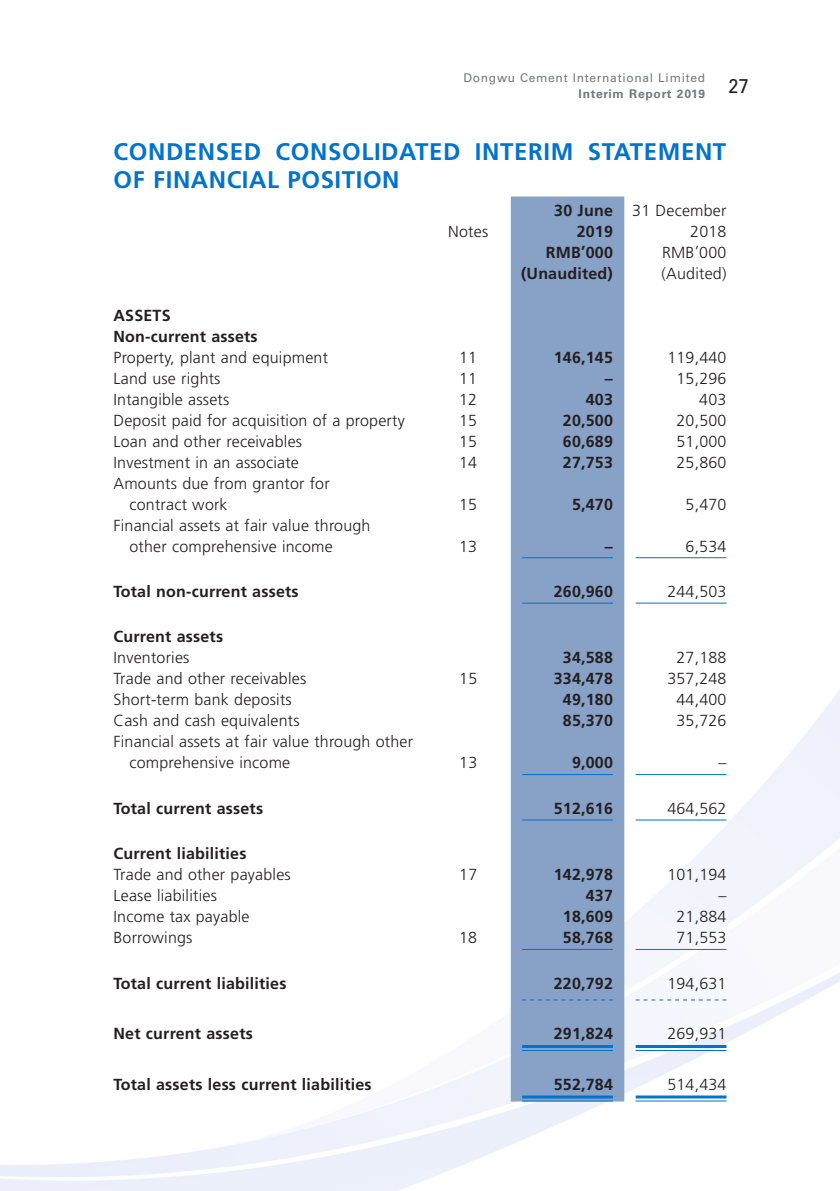
<style>
.page{position:relative;width:840px;height:1191px;background:#fff}
.page>*{position:absolute;margin:0;border:0;box-sizing:border-box;transform-origin:0 0}
.t1{font:700 24px/28px "Frutiger LT Std";letter-spacing:.025em;color:#0073ce}
.t2{font:300 16px/21px "Frutiger LT Std";letter-spacing:.015em;color:#231f20}
.t3{font:700 16px/21px "Frutiger LT Std";letter-spacing:.015em;color:#231f20;text-align:right}
.t4{font:12px/16px "Univers LT Std";letter-spacing:.06em;color:#76787b}
.s1{font-weight:700}
</style>
<div class="page">
<img style="left:0;top:196px;width:839px;height:995px">
<div style="left:510px;top:196px;width:114px;height:905px;background:#88a1c7"></div>
<hr style="left:522px;top:557px;width:90px;height:1px;background:#0073ce">
<hr style="left:635px;top:557px;width:91px;height:1px;background:#0073ce">
<hr style="left:522px;top:602px;width:90px;height:1px;background:#0073ce">
<hr style="left:635px;top:602px;width:91px;height:1px;background:#0073ce">
<hr style="left:522px;top:774px;width:90px;height:1px;background:#0073ce">
<hr style="left:635px;top:774px;width:91px;height:1px;background:#0073ce">
<hr style="left:522px;top:819px;width:90px;height:1px;background:#0073ce">
<hr style="left:635px;top:819px;width:91px;height:1px;background:#0073ce">
<hr style="left:522px;top:949px;width:90px;height:1px;background:#0073ce">
<hr style="left:635px;top:949px;width:91px;height:1px;background:#0073ce">
<svg style="left:522px;top:999px;width:90px;height:1px"></svg>
<svg style="left:635px;top:999px;width:91px;height:1px"></svg>
<hr style="left:522px;top:1045px;width:90px;height:3px;background:#0073ce">
<hr style="left:522px;top:1050px;width:90px;height:1px;background:#0073ce">
<hr style="left:635px;top:1045px;width:91px;height:3px;background:#0073ce">
<hr style="left:635px;top:1050px;width:91px;height:1px;background:#0073ce">
<hr style="left:522px;top:1095px;width:90px;height:3px;background:#0073ce">
<hr style="left:522px;top:1100px;width:90px;height:1px;background:#0073ce">
<hr style="left:635px;top:1095px;width:91px;height:3px;background:#0073ce">
<hr style="left:635px;top:1100px;width:91px;height:1px;background:#0073ce">
<p class="t4" style="left:578px;top:70px;width:171px;text-indent:-115px">Dongwu Cement International Limited<br><span class="s1">Interim Report 2019</span> <sup>27</sup></p>
<h1 class="t1" style="left:113px;top:138px;width:614px">CONDENSED CONSOLIDATED INTERIM STATEMENT<br>OF FINANCIAL POSITION</h1>
<p class="t2" style="left:448px;top:221px;width:41px">Notes</p>
<p class="t3" style="left:554px;top:199px;width:60px">30 June<br>2019</p>
<p class="t2" style="left:632px;top:200px;width:96px;text-align:right">31 December<br>2018</p>
<p class="t3" style="left:545px;top:241px;width:69px">RMB’000</p>
<p class="t2" style="left:661px;top:242px;width:66px">RMB’000</p>
<p class="t3" style="left:520px;top:262px;width:93px">(Unaudited)</p>
<p class="t2" style="left:661px;top:263px;width:66px">(Audited)</p>
<p class="t3" style="left:113px;top:304px;width:146px;text-align:left">ASSETS<br>Non-current assets</p>
<p class="t2" style="left:113px;top:347px;width:216px">Property, plant and equipment</p>
<p class="t2" style="left:459px;top:347px;width:19px">11</p>
<p class="t3" style="left:553px;top:346px;width:61px">146,145</p>
<p class="t2" style="left:667px;top:347px;width:61px">119,440</p>
<p class="t2" style="left:113px;top:368px;width:108px">Land use rights</p>
<p class="t2" style="left:459px;top:368px;width:19px">11</p>
<p class="t3" style="left:604px;top:367px;width:9px">–</p>
<p class="t2" style="left:676px;top:368px;width:51px">15,296</p>
<p class="t2" style="left:113px;top:389px;width:117px">Intangible assets</p>
<p class="t2" style="left:459px;top:389px;width:19px">12</p>
<p class="t3" style="left:585px;top:388px;width:29px">403</p>
<p class="t2" style="left:699px;top:389px;width:29px">403</p>
<p class="t2" style="left:113px;top:410px;width:292px">Deposit paid for acquisition of a property</p>
<p class="t2" style="left:459px;top:410px;width:19px">15</p>
<p class="t3" style="left:562px;top:409px;width:51px">20,500</p>
<p class="t2" style="left:676px;top:410px;width:51px">20,500</p>
<p class="t2" style="left:113px;top:431px;width:190px">Loan and other receivables</p>
<p class="t2" style="left:459px;top:431px;width:19px">15</p>
<p class="t3" style="left:562px;top:430px;width:51px">60,689</p>
<p class="t2" style="left:676px;top:431px;width:51px">51,000</p>
<p class="t2" style="left:113px;top:452px;width:187px">Investment in an associate</p>
<p class="t2" style="left:459px;top:452px;width:19px">14</p>
<p class="t3" style="left:562px;top:451px;width:51px">27,753</p>
<p class="t2" style="left:676px;top:452px;width:51px">25,860</p>
<p class="t2" style="left:129px;top:473px;width:202px;text-indent:-16px">Amounts due from grantor for contract work</p>
<p class="t2" style="left:459px;top:494px;width:19px">15</p>
<p class="t3" style="left:571px;top:493px;width:42px">5,470</p>
<p class="t2" style="left:685px;top:494px;width:42px">5,470</p>
<p class="t2" style="left:129px;top:515px;width:242px;text-indent:-16px">Financial assets at fair value through other comprehensive income</p>
<p class="t2" style="left:459px;top:536px;width:19px">13</p>
<p class="t3" style="left:604px;top:535px;width:9px">–</p>
<p class="t2" style="left:685px;top:536px;width:42px">6,534</p>
<p class="t3" style="left:113px;top:581px;width:186px">Total non-current assets</p>
<p class="t3" style="left:553px;top:581px;width:61px">260,960</p>
<p class="t2" style="left:667px;top:581px;width:61px">244,503</p>
<p class="t3" style="left:113px;top:626px;width:111px">Current assets</p>
<p class="t2" style="left:113px;top:647px;width:77px">Inventories</p>
<p class="t3" style="left:562px;top:647px;width:51px">34,588</p>
<p class="t2" style="left:676px;top:647px;width:51px">27,188</p>
<p class="t2" style="left:113px;top:668px;width:194px">Trade and other receivables</p>
<p class="t2" style="left:459px;top:668px;width:19px">15</p>
<p class="t3" style="left:553px;top:668px;width:61px">334,478</p>
<p class="t2" style="left:667px;top:668px;width:61px">357,248</p>
<p class="t2" style="left:113px;top:689px;width:180px">Short-term bank deposits</p>
<p class="t3" style="left:562px;top:689px;width:51px">49,180</p>
<p class="t2" style="left:676px;top:689px;width:51px">44,400</p>
<p class="t2" style="left:113px;top:710px;width:187px">Cash and cash equivalents</p>
<p class="t3" style="left:562px;top:710px;width:51px">85,370</p>
<p class="t2" style="left:676px;top:710px;width:51px">35,726</p>
<p class="t2" style="left:129px;top:731px;width:285px;text-indent:-16px">Financial assets at fair value through other comprehensive income</p>
<p class="t2" style="left:459px;top:752px;width:19px">13</p>
<p class="t3" style="left:571px;top:752px;width:42px">9,000</p>
<p class="t2" style="left:718px;top:752px;width:9px">–</p>
<p class="t3" style="left:113px;top:798px;width:151px">Total current assets</p>
<p class="t3" style="left:553px;top:798px;width:61px">512,616</p>
<p class="t2" style="left:667px;top:798px;width:61px">464,562</p>
<p class="t3" style="left:113px;top:843px;width:134px">Current liabilities</p>
<p class="t2" style="left:113px;top:864px;width:179px">Trade and other payables</p>
<p class="t2" style="left:459px;top:864px;width:19px">17</p>
<p class="t3" style="left:553px;top:864px;width:61px">142,978</p>
<p class="t2" style="left:667px;top:864px;width:61px">101,194</p>
<p class="t2" style="left:113px;top:885px;width:105px">Lease liabilities</p>
<p class="t3" style="left:585px;top:885px;width:29px">437</p>
<p class="t2" style="left:718px;top:885px;width:9px">–</p>
<p class="t2" style="left:113px;top:906px;width:137px">Income tax payable</p>
<p class="t3" style="left:562px;top:906px;width:51px">18,609</p>
<p class="t2" style="left:676px;top:906px;width:51px">21,884</p>
<p class="t2" style="left:113px;top:927px;width:80px">Borrowings</p>
<p class="t2" style="left:459px;top:927px;width:19px">18</p>
<p class="t3" style="left:562px;top:927px;width:51px">58,768</p>
<p class="t2" style="left:676px;top:927px;width:51px">71,553</p>
<p class="t3" style="left:113px;top:972px;width:174px">Total current liabilities</p>
<p class="t3" style="left:553px;top:972px;width:61px">220,792</p>
<p class="t2" style="left:667px;top:973px;width:61px">194,631</p>
<p class="t3" style="left:113px;top:1023px;width:141px">Net current assets</p>
<p class="t3" style="left:553px;top:1023px;width:61px">291,824</p>
<p class="t2" style="left:667px;top:1023px;width:61px">269,931</p>
<p class="t3" style="left:113px;top:1073px;width:259px">Total assets less current liabilities</p>
<p class="t3" style="left:553px;top:1073px;width:61px">552,784</p>
<p class="t2" style="left:667px;top:1074px;width:61px">514,434</p>
</div>
